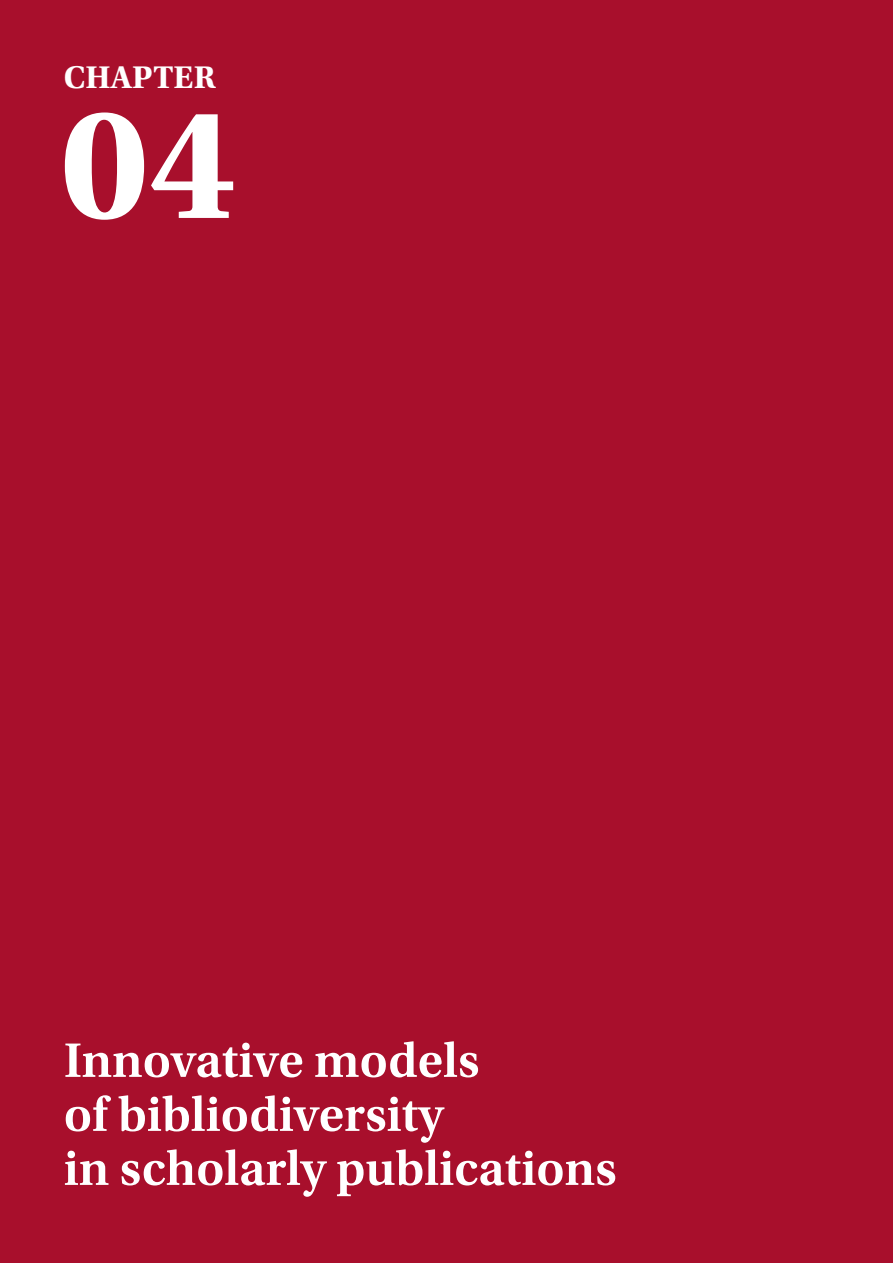
<style>
.page{position:relative;width:893px;height:1263px;background:#a80f2c}
.page>*{position:absolute;margin:0;border:0;box-sizing:border-box;transform-origin:0 0}
.t1{font:700 165px "Utopia Std";color:#fff}
.t2{font:600 51px/54px "Utopia Std";color:#fff}
.t3{font:700 33px "Utopia Std";color:#fff}
</style>
<div class="page">
<p class="t3" style="left:64px;top:58px;width:153px">CHAPTER</p>
<h1 class="t1" style="left:61px;top:68px;width:177px">04</h1>
<p class="t2" style="left:64px;top:1034px;width:554px">Innovative models<br>of bibliodiversity<br>in scholarly publications</p>
</div>
